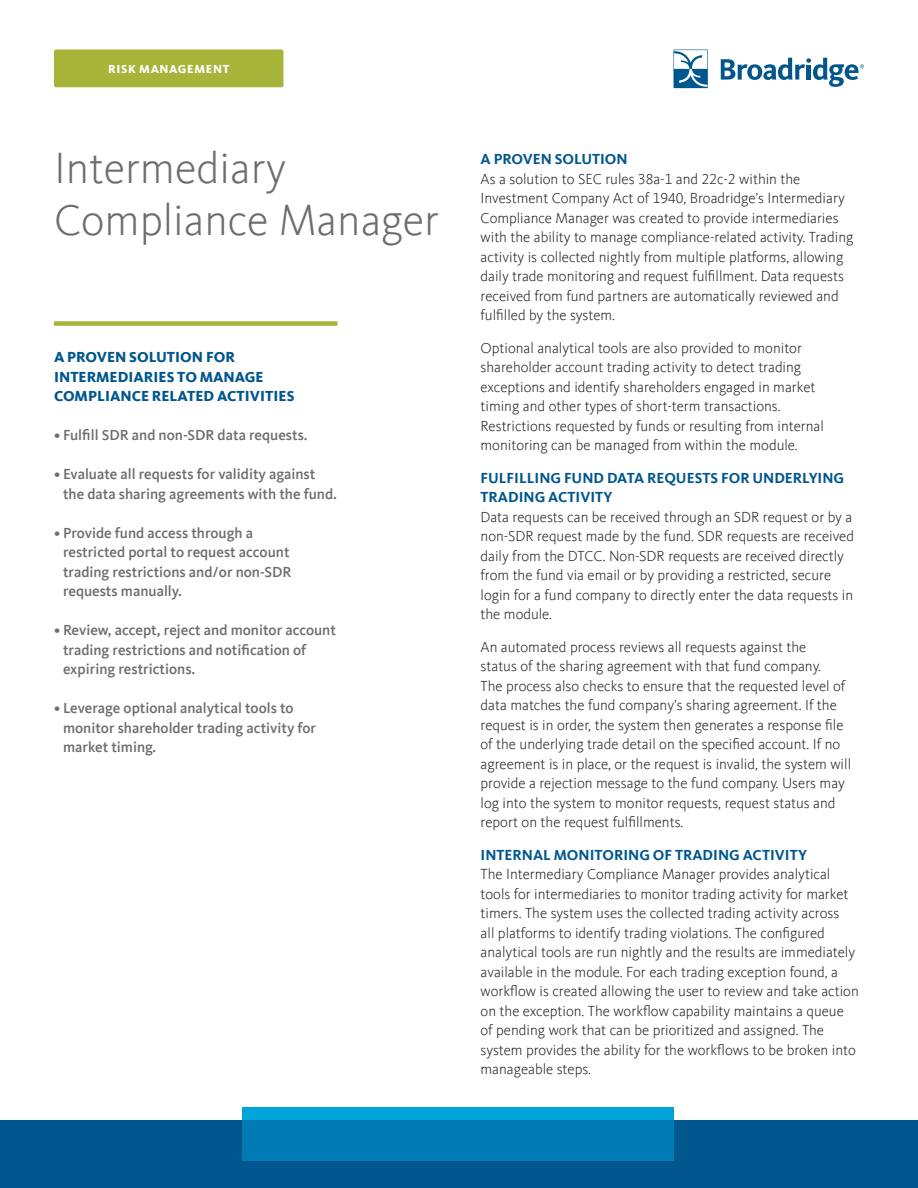
<style>
.page{position:relative;width:918px;height:1188px;background:#fff}
.page>*{position:absolute;margin:0;border:0;box-sizing:border-box;transform-origin:0 0}
.Headline{font:300 45px/52.5px "Kievit Offc";color:#6c6d6d}
.Body{font:300 15px/19.5px "Kievit Offc";color:#231f20}
.t1{font:500 15px/19.5px "Kievit Offc";color:#6c6d6d}
.Head{font:700 15px "Kievit Offc";color:#00568d}
.Sidebar_head{font:800 15px/19.5px "Kievit Offc";color:#00568d}
.Eyebrow{font:800 12px "Kievit Offc";letter-spacing:.055em;color:#fff}
</style>
<div class="page">
<div style="left:0;top:1120px;width:918px;height:68px;background:#00568d"></div>
<div style="left:242px;top:1107px;width:432px;height:13px;background:#00a4d9"></div>
<div style="left:54px;top:321px;width:284px;height:5px;background:#a7b439"></div>
<div style="left:242px;top:1120px;width:432px;height:41px;background:#007bb6"></div>
<div style="left:54px;top:50px;width:230px;height:37px;background:#a7b439;border-radius:2px"></div>
<svg style="left:721px;top:58px;width:143px;height:29px"></svg>
<svg style="left:674px;top:50px;width:34px;height:38px"></svg>
<p class="Eyebrow" style="left:108px;top:62px;width:123px">RISK MANAGEMENT</p>
<p class="Headline" style="left:54px;top:143px;width:386px">Intermediary<br>Compliance Manager</p>
<p class="Sidebar_head" style="left:54px;top:348px;width:242px">A PROVEN SOLUTION FOR<br>INTERMEDIARIES TO MANAGE<br>COMPLIANCE RELATED ACTIVITIES</p>
<p class="t1" style="left:54px;top:426px;width:255px">• Fulfill SDR and non-SDR data requests.</p>
<p class="t1" style="left:63px;top:465px;width:276px;text-indent:-9px">• Evaluate all requests for validity against the data sharing agreements with the fund.</p>
<p class="t1" style="left:63px;top:523px;width:230px;text-indent:-9px">• Provide fund access through a restricted portal to request account trading restrictions and/or non-SDR requests manually.</p>
<p class="t1" style="left:63px;top:621px;width:275px;text-indent:-9px">• Review, accept, reject and monitor account trading restrictions and notification of expiring restrictions.</p>
<p class="t1" style="left:63px;top:699px;width:255px;text-indent:-9px">• Leverage optional analytical tools to monitor shareholder trading activity for market timing.</p>
<p class="Head" style="left:481px;top:151px;width:149px">A PROVEN SOLUTION</p>
<p class="Body" style="left:481px;top:169px;width:374px">As a solution to SEC rules 38a-1 and 22c-2 within the Investment Company Act of 1940, Broadridge’s Intermediary Compliance Manager was created to provide intermediaries with the ability to manage compliance-related activity. Trading activity is collected nightly from multiple platforms, allowing daily trade monitoring and request fulfillment. Data requests received from fund partners are automatically reviewed and fulfilled by the system.</p>
<p class="Body" style="left:481px;top:338px;width:345px">Optional analytical tools are also provided to monitor shareholder account trading activity to detect trading exceptions and identify shareholders engaged in market timing and other types of short-term transactions.<br>Restrictions requested by funds or resulting from internal monitoring can be managed from within the module.</p>
<p class="Head" style="left:481px;top:469px;width:365px">FULFILLING FUND DATA REQUESTS FOR UNDERLYING</p>
<p class="Head" style="left:481px;top:489px;width:134px">TRADING ACTIVITY</p>
<p class="Body" style="left:481px;top:507px;width:375px">Data requests can be received through an SDR request or by a non-SDR request made by the fund. SDR requests are received daily from the DTCC. Non-SDR requests are received directly from the fund via email or by providing a restricted, secure login for a fund company to directly enter the data requests in the module.</p>
<p class="Body" style="left:481px;top:637px;width:372px">An automated process reviews all requests against the<br>status of the sharing agreement with that fund company.<br>The process also checks to ensure that the requested level of data matches the fund company’s sharing agreement. If the request is in order, the system then generates a response file of the underlying trade detail on the specified account. If no agreement is in place, or the request is invalid, the system will provide a rejection message to the fund company. Users may log into the system to monitor requests, request status and report on the request fulfillments.</p>
<p class="Head" style="left:481px;top:846px;width:328px">INTERNAL MONITORING OF TRADING ACTIVITY</p>
<p class="Body" style="left:481px;top:865px;width:380px">The Intermediary Compliance Manager provides analytical tools for intermediaries to monitor trading activity for market timers. The system uses the collected trading activity across<br>all platforms to identify trading violations. The configured analytical tools are run nightly and the results are immediately available in the module. For each trading exception found, a workflow is created allowing the user to review and take action on the exception. The workflow capability maintains a queue of pending work that can be prioritized and assigned. The system provides the ability for the workflows to be broken into manageable steps.</p>
</div>
